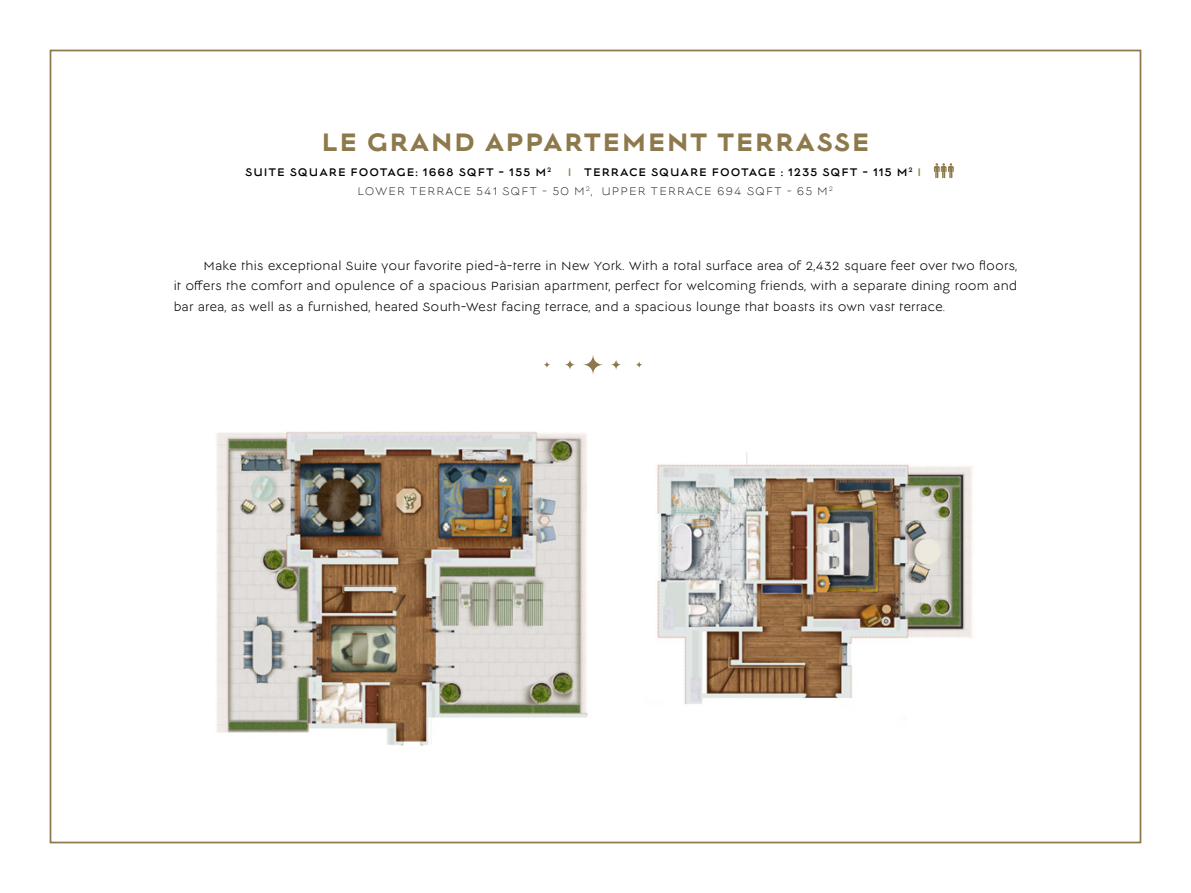
<style>
.page{position:relative;width:1191px;height:893px;background:#fff}
.page>*{position:absolute;margin:0;border:0;box-sizing:border-box;transform-origin:0 0}
.t1{font:700 28px "Lucien";letter-spacing:.05em;color:#8d794b}
.t2{font:13.12px/20.1px "Lucien";color:#000;text-align:justify}
.t3{font:300 12.25px/18.9px "Lucien";letter-spacing:.08em;color:#000}
.t4{font:12.25px "Lucien";letter-spacing:.08em;color:#000}
.s1{font-weight:400;color:#8d794b}
.s2{font-weight:400}
</style>
<div class="page">
<svg style="left:934px;top:163px;width:19px;height:15px"></svg>
<svg style="left:583px;top:355px;width:20px;height:20px"></svg>
<svg style="left:565px;top:359px;width:10px;height:11px"></svg>
<svg style="left:611px;top:359px;width:10px;height:11px"></svg>
<svg style="left:543px;top:361px;width:7px;height:7px"></svg>
<svg style="left:635px;top:361px;width:7px;height:7px"></svg>
<img style="left:216px;top:431px;width:372px;height:315px">
<img style="left:657px;top:452px;width:316px;height:253px">
<h1 class="t1" style="left:321px;top:129px;width:549px">LE GRAND APPARTEMENT TERRASSE</h1>
<p class="t4" style="left:245px;top:167px;width:308px">SUITE SQUARE FOOTAGE: 1668 SQFT - 155 M<sup>2</sup></p>
<p class="t3" style="left:357px;top:164px;width:565px;text-indent:210px"><span class="s1">I</span> <span class="s2">TERRACE SQUARE FOOTAGE : 1235 SQFT - 115 M</span><sup>2</sup> <span class="s1">I<br></span>LOWER TERRACE 541 SQFT - 50 M<sup>2</sup>, UPPER TERRACE 694 SQFT - 65 M<sup>2</sup></p>
<p class="t2" style="left:174px;top:257px;width:845px;text-indent:30px">Make this exceptional Suite your favorite pied-à-terre in New York. With a total surface area of 2,432 square feet over two floors, it offers the comfort and opulence of a spacious Parisian apartment, perfect for welcoming friends, with a separate dining room and bar area, as well as a furnished, heated South-West facing terrace, and a spacious lounge that boasts its own vast terrace.</p>
</div>
